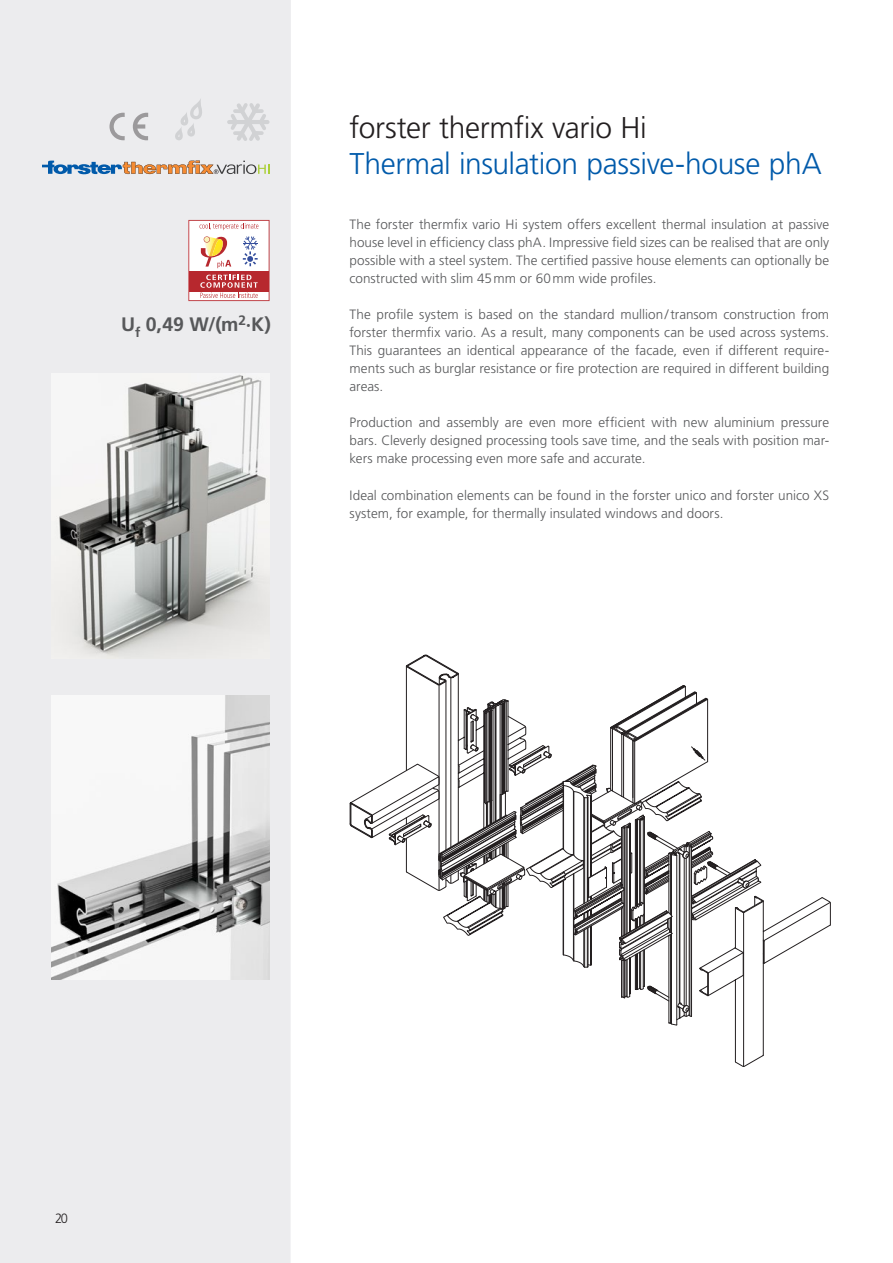
<style>
.page{position:relative;width:893px;height:1263px;background:#fff}
.page>*{position:absolute;margin:0;border:0;box-sizing:border-box;transform-origin:0 0}
.t1{font:300 30px "Frutiger";letter-spacing:-.015em;color:#015aaa}
.t2{font:300 30px "Frutiger";letter-spacing:-.01em;color:#231f20}
.t3{font:700 19.5px "Frutiger LT Std";color:#57585a}
.t4{font:300 13.5px/18px "Frutiger LT Std";color:#57585a;text-align:justify}
.t5{font:300 13.5px "Frutiger";color:#231f20;scale:.95 1}
</style>
<div class="page">
<div style="left:0;top:0;width:291px;height:1263px;background:#ececee"></div>
<img style="left:51px;top:695px;width:219px;height:284px">
<img style="left:56px;top:375px;width:214px;height:282px">
<svg style="left:389px;top:655px;width:442px;height:412px"></svg>
<svg style="left:42px;top:161px;width:227px;height:13px"></svg>
<svg style="left:175px;top:99px;width:27px;height:41px"></svg>
<svg style="left:227px;top:103px;width:43px;height:38px"></svg>
<svg style="left:133px;top:113px;width:15px;height:27px"></svg>
<svg style="left:109px;top:113px;width:16px;height:27px"></svg>
<svg style="left:188px;top:220px;width:81px;height:81px;background:#e4b8b6"></svg>
<h2 class="t3" style="left:121px;top:313px;width:151px">U<sub>f</sub> 0,49 W/(m<sup>2</sup>∙K)</h2>
<h1 class="t2" style="left:350px;top:111px;width:299px">forster thermfix vario Hi</h1>
<h1 class="t1" style="left:350px;top:147px;width:474px">Thermal insulation passive-house phA</h1>
<p class="t4" style="left:350px;top:216px;width:481px">The forster thermfix vario Hi system offers excellent thermal insulation at passive house level in efficiency class phA. Impressive field sizes can be realised that are only possible with a steel system. The certified passive house elements can optionally be constructed with slim 45mm or 60mm wide profiles.</p>
<p class="t4" style="left:349px;top:306px;width:481px">The profile system is based on the standard mullion/transom construction from forster thermfix vario. As a result, many components can be used across systems.<br>This guarantees an identical appearance of the facade, even if different require&shy;ments such as burglar resistance or fire protection are required in different building areas.</p>
<p class="t4" style="left:349px;top:414px;width:481px">Production and assembly are even more efficient with new aluminium pressure bars. Cleverly designed processing tools save time, and the seals with position mar&shy;kers make processing even more safe and accurate.</p>
<p class="t4" style="left:349px;top:486px;width:481px">Ideal combination elements can be found in the forster unico and forster unico XS system, for example, for thermally insulated windows and doors.</p>
<p class="t5" style="left:55px;top:1210px;width:15px">20</p>
</div>
